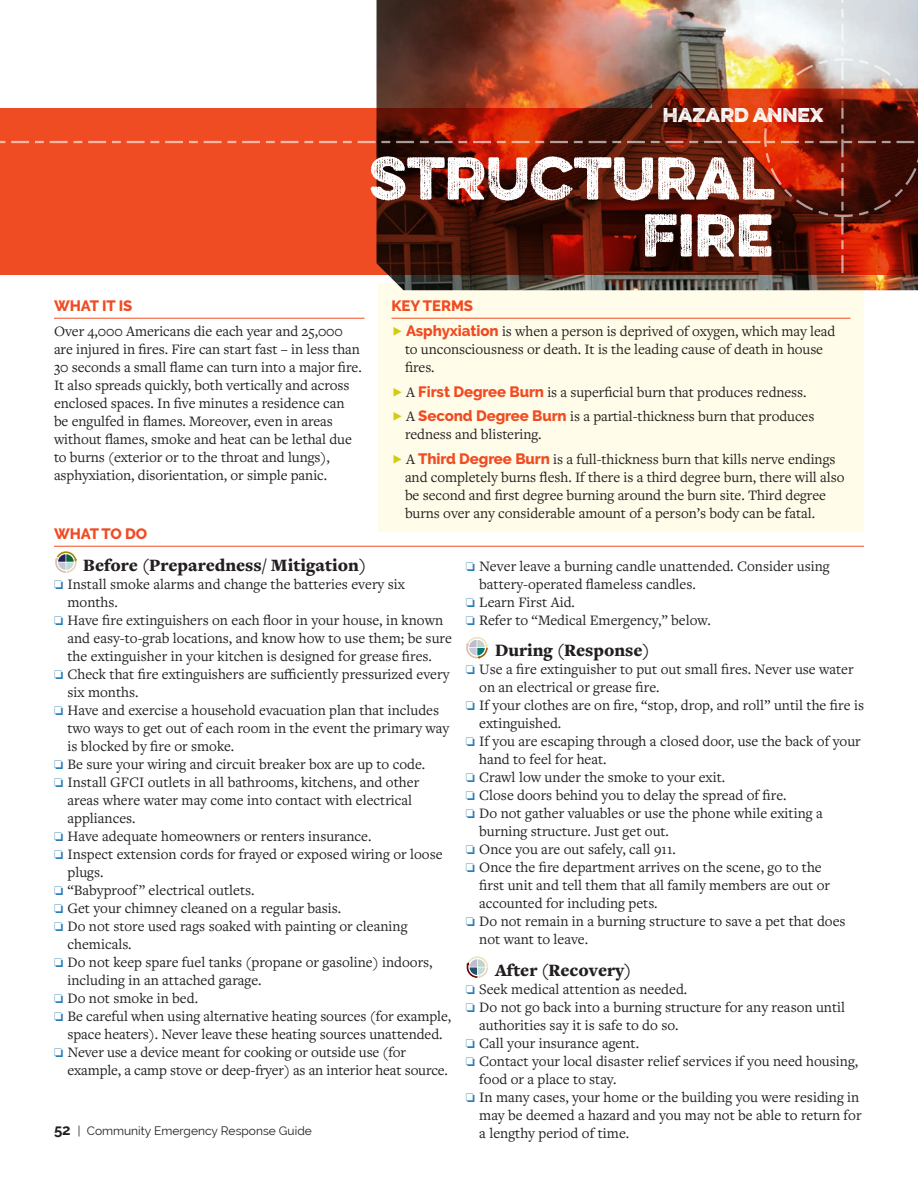
<style>
.page{position:relative;width:918px;height:1188px;background:#fff}
.page>*{position:absolute;margin:0;border:0;box-sizing:border-box;transform-origin:0 0}
.t1{font:54px/57px "Eveleth";letter-spacing:-.005em;color:#fff;text-align:right}
.t2{font:900 18px "Freight Text Pro";color:#231f20}
.t3{font:18px "Eveleth";letter-spacing:-.005em;color:#fff}
.t4{font:15px/18px "Freight Text Pro";color:#231f20}
.t5{font:800 15px "Raleway";letter-spacing:-.005em;color:#f04c24}
.t6{font:12px "Raleway";color:#231f20}
.s1{font-family:"Raleway";font-weight:800;color:#f04c24}
.s2{font-weight:700;font-size:15px}
</style>
<div class="page">
<div style="left:378px;top:284px;width:486px;height:248px;background:#fffde9"></div>
<hr style="left:392px;top:318px;width:458px;height:1px;background:#f04c24">
<img style="left:377px;top:274px;width:541px;height:16px">
<img style="left:0;top:0;width:918px;height:274px">
<hr style="left:54px;top:318px;width:310px;height:1px;background:#f04c24">
<hr style="left:54px;top:546px;width:810px;height:1px;background:#f04c24">
<svg style="left:55px;top:551px;width:22px;height:22px"></svg>
<svg style="left:466px;top:637px;width:22px;height:22px"></svg>
<svg style="left:466px;top:956px;width:23px;height:22px"></svg>
<p class="t3" style="left:663px;top:101px;width:163px">HAZARD ANNEX</p>
<h1 class="t1" style="left:369px;top:148px;width:407px">STRUCTURAL<br>FIRE</h1>
<p class="t5" style="left:54px;top:297px;width:80px">WHAT IT IS</p>
<p class="t4" style="left:54px;top:322px;width:309px">Over 4,000 Americans die each year and 25,000 are injured in fires. Fire can start fast – in less than 30 seconds a small flame can turn into a major fire.<br>It also spreads quickly, both vertically and across enclosed spaces. In five minutes a residence can be engulfed in flames. Moreover, even in areas without flames, smoke and heat can be lethal due to burns (exterior or to the throat and lungs), asphyxiation, disorientation, or simple panic.</p>
<p class="t5" style="left:392px;top:297px;width:83px">KEY TERMS</p>
<p class="t4" style="left:405px;top:322px;width:432px"><span class="s1">Asphyxiation</span> is when a person is deprived of oxygen, which may lead to unconsciousness or death. It is the leading cause of death in house fires.</p>
<p class="t4" style="left:406px;top:379px;width:410px;line-height:24.8px">A <span class="s1">First Degree Burn</span> is a superficial burn that produces redness.<br>A <span class="s1">Second Degree Burn</span> is a partial-thickness burn that produces</p>
<p class="t4" style="left:405px;top:422px;width:432px;line-height:24.8px">redness and blistering.<br>A <span class="s1">Third Degree Burn</span> is a full-thickness burn that kills nerve endings</p>
<p class="t4" style="left:405px;top:468px;width:441px">and completely burns flesh. If there is a third degree burn, there will also be second and first degree burning around the burn site. Third degree burns over any considerable amount of a person’s body can be fatal.</p>
<p class="t5" style="left:54px;top:525px;width:95px">WHAT TO DO</p>
<p class="t2" style="left:83px;top:553px;width:284px">Before (Preparedness/ Mitigation)</p>
<p class="t4" style="left:68px;top:574px;width:386px">Install smoke alarms and change the batteries every six months.<br>Have fire extinguishers on each floor in your house, in known and easy-to-grab locations, and know how to use them; be sure the extinguisher in your kitchen is designed for grease fires.<br>Check that fire extinguishers are sufficiently pressurized every six months.<br>Have and exercise a household evacuation plan that includes two ways to get out of each room in the event the primary way is blocked by fire or smoke.<br>Be sure your wiring and circuit breaker box are up to code.<br>Install GFCI outlets in all bathrooms, kitchens, and other areas where water may come into contact with electrical appliances.<br>Have adequate homeowners or renters insurance.<br>Inspect extension cords for frayed or exposed wiring or loose plugs.<br>“Babyproof” electrical outlets.<br>Get your chimney cleaned on a regular basis.<br>Do not store used rags soaked with painting or cleaning chemicals.<br>Do not keep spare fuel tanks (propane or gasoline) indoors, including in an attached garage.<br>Do not smoke in bed.<br>Be careful when using alternative heating sources (for example, space heaters). Never leave these heating sources unattended.<br>Never use a device meant for cooking or outside use (for example, a camp stove or deep-fryer) as an interior heat source.</p>
<p class="t6" style="left:54px;top:1123px;width:259px"><span class="s2">52</span> | Community Emergency Response Guide</p>
<p class="t4" style="left:479px;top:556px;width:352px">Never leave a burning candle unattended. Consider using battery-operated flameless candles.<br>Learn First Aid.<br>Refer to “Medical Emergency,” below.</p>
<p class="t2" style="left:495px;top:638px;width:156px">During (Response)</p>
<p class="t4" style="left:479px;top:660px;width:386px">Use a fire extinguisher to put out small fires. Never use water on an electrical or grease fire.<br>If your clothes are on fire, “stop, drop, and roll” until the fire is extinguished.<br>If you are escaping through a closed door, use the back of your hand to feel for heat.<br>Crawl low under the smoke to your exit.<br>Close doors behind you to delay the spread of fire.<br>Do not gather valuables or use the phone while exiting a burning structure. Just get out.<br>Once you are out safely, call 911.<br>Once the fire department arrives on the scene, go to the<br>first unit and tell them that all family members are out or accounted for including pets.<br>Do not remain in a burning structure to save a pet that does not want to leave.</p>
<p class="t2" style="left:495px;top:958px;width:138px">After (Recovery)</p>
<p class="t4" style="left:479px;top:979px;width:384px">Seek medical attention as needed.<br>Do not go back into a burning structure for any reason until authorities say it is safe to do so.<br>Call your insurance agent.<br>Contact your local disaster relief services if you need housing, food or a place to stay.<br>In many cases, your home or the building you were residing in may be deemed a hazard and you may not be able to return for a lengthy period of time.</p>
</div>
